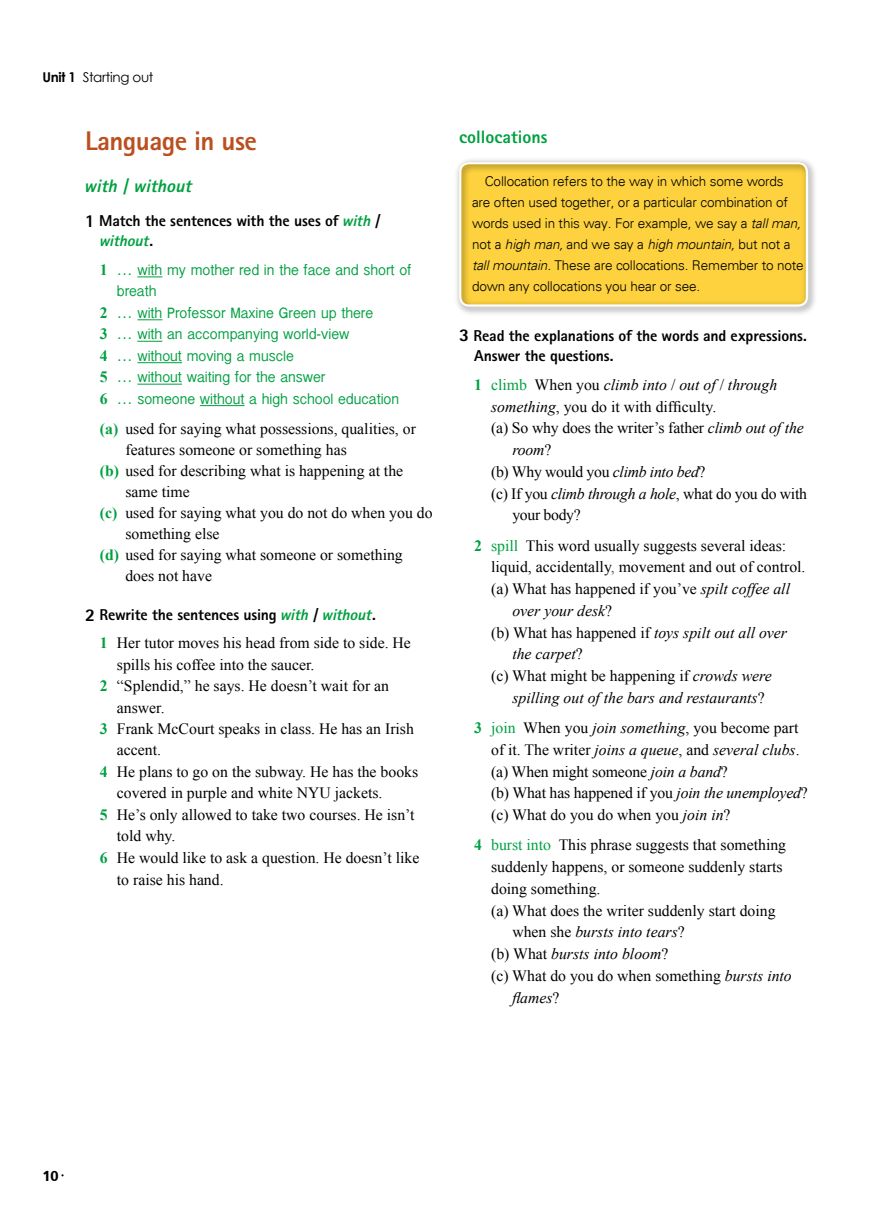
<style>
.page{position:relative;width:893px;height:1212px;background:#fff}
.page>*{position:absolute;margin:0;border:0;box-sizing:border-box;transform-origin:0 0}
.t1{font:800 27px "Rotis Sans Serif";letter-spacing:-.02em;color:#ba501f}
.t2{font:italic 800 18px "Rotis Sans Serif";color:#00a040}
.t3{font:800 18px "Rotis Sans Serif";color:#00a040}
.t4{font:15.75px/21.8px "Times New Roman";color:#000}
.t5{font:15.75px "Inai Mathi";color:#00a040}
.t6{font:italic 15.75px "Times New Roman";color:#000}
.t7{font:800 15.75px/19.8px "Rotis Sans Serif";letter-spacing:-.01em;color:#000}
.t8{font:15.75px "Times New Roman";letter-spacing:-.02em;color:#000}
.t9{font:300 13.5px/21px "Univers";letter-spacing:-.01em;color:#000}
.t10{font:13.5px "Century Gothic";letter-spacing:-.025em;color:#000}
.t11{font:13.5px "Charcoal CY";color:#000}
.s1{font-weight:700}
.s2{font-style:normal}
.s3{font-size:18px}
.s4{font-style:italic;color:#00a040}
.s5{font-family:"Times New Roman";font-weight:700}
.s6{font-family:"Times"}
.s7{font-weight:700;color:#00a040}
.s8{font-style:italic}
.s9{font-weight:700;font-style:normal;color:#00a040}
.s10{font-style:normal;color:#00a040}
.s11{color:#00a040}
.s12{color:#4c4948}
</style>
<div class="page">
<div style="left:453px;top:156px;width:366px;height:160px;background:#000;opacity:.75"></div>
<div style="left:459px;top:162px;width:349px;height:144px;border:2px solid #fff;border-radius:9px"></div>
<svg style="left:137px;top:277px;width:25px;height:1px"></svg>
<svg style="left:137px;top:319px;width:25px;height:1px"></svg>
<svg style="left:137px;top:341px;width:25px;height:1px"></svg>
<hr style="left:137px;top:362px;width:45px;height:1px;background:#00a040">
<hr style="left:137px;top:384px;width:45px;height:1px;background:#00a040">
<hr style="left:200px;top:405px;width:44px;height:1px;background:#00a040">
<p class="t10" style="left:43px;top:68px;width:112px"><span class="s1">Unit 1</span> Starting out</p>
<h1 class="t1" style="left:85px;top:124px;width:173px">Language in use</h1>
<p class="t2" style="left:84px;top:175px;width:114px">with <span class="s2">/</span> without</p>
<p class="t7" style="left:99px;top:210px;width:283px;text-indent:-14px"><span class="s3">1</span> Match the sentences with the uses of <span class="s4">with</span> / <span class="s4">without</span>.</p>
<p class="t5" style="left:100px;top:261px;width:313px"><span class="s5">1</span> <span class="s6">…</span> with my mother red in the face and short of</p>
<p class="t5" style="left:117px;top:283px;width:41px">breath</p>
<p class="t5" style="left:100px;top:304px;width:275px"><span class="s5">2</span> <span class="s6">…</span> with Professor Maxine Green up there</p>
<p class="t5" style="left:100px;top:326px;width:251px"><span class="s5">3</span> <span class="s6">…</span> with an accompanying world-view</p>
<p class="t5" style="left:100px;top:347px;width:195px"><span class="s5">4</span> <span class="s6">…</span> without moving a muscle</p>
<p class="t5" style="left:100px;top:369px;width:227px"><span class="s5">5</span> <span class="s6">…</span> without waiting for the answer</p>
<p class="t5" style="left:100px;top:390px;width:301px"><span class="s5">6</span> <span class="s6">…</span> someone without a high school education</p>
<p class="t4" style="left:100px;top:417px;width:317px"><span class="s7">(a)</span> used for saying what possessions, qualities, or</p>
<p class="t4" style="left:125px;top:438px;width:223px">features someone or something has</p>
<p class="t4" style="left:100px;top:459px;width:305px"><span class="s7">(b)</span> used for describing what is happening at the</p>
<p class="t4" style="left:125px;top:480px;width:66px">same time</p>
<p class="t4" style="left:100px;top:501px;width:334px"><span class="s7">(c)</span> used for saying what you do not do when you do</p>
<p class="t4" style="left:125px;top:522px;width:96px">something else</p>
<p class="t4" style="left:100px;top:543px;width:304px"><span class="s7">(d)</span> used for saying what someone or something</p>
<p class="t4" style="left:125px;top:564px;width:88px">does not have</p>
<p class="t7" style="left:85px;top:604px;width:293px"><span class="s3">2</span> Rewrite the sentences using <span class="s4">with</span> / <span class="s4">without</span>.</p>
<p class="t4" style="left:100px;top:632px;width:312px"><span class="s7">1</span> Her tutor moves his head from side to side. He</p>
<p class="t4" style="left:117px;top:653px;width:199px">spills his coffee into the saucer.</p>
<p class="t4" style="left:100px;top:675px;width:291px"><span class="s7">2</span> “Splendid,” he says. He doesn’t wait for an</p>
<p class="t4" style="left:117px;top:696px;width:49px">answer.</p>
<p class="t4" style="left:100px;top:718px;width:316px"><span class="s7">3</span> Frank McCourt speaks in class. He has an Irish</p>
<p class="t4" style="left:117px;top:739px;width:46px">accent.</p>
<p class="t4" style="left:100px;top:760px;width:320px"><span class="s7">4</span> He plans to go on the subway. He has the books</p>
<p class="t4" style="left:117px;top:782px;width:267px">covered in purple and white NYU jackets.</p>
<p class="t4" style="left:100px;top:803px;width:316px"><span class="s7">5</span> He’s only allowed to take two courses. He isn’t</p>
<p class="t4" style="left:117px;top:825px;width:60px">told why.</p>
<p class="t4" style="left:100px;top:846px;width:321px"><span class="s7">6</span> He would like to ask a question. He doesn’t like</p>
<p class="t4" style="left:117px;top:869px;width:108px">to raise his hand.</p>
<p class="t3" style="left:459px;top:125px;width:90px">collocations</p>
<p class="t9" style="left:472px;top:171px;width:333px;text-indent:13px">Collocation refers to the way in which some words are often used together, or a particular combination of words used in this way. For example, we say a <span class="s8">tall man, </span>not a <span class="s8">high man,</span> and we say a <span class="s8">high mountain,</span> but not a <span class="s8">tall mountain.</span> These are collocations. Remember to note down any collocations you hear or see.</p>
<p class="t7" style="left:474px;top:325px;width:334px;text-indent:-15px"><span class="s3">3</span> Read the explanations of the words and expressions.<br>Answer the questions.</p>
<p class="t6" style="left:474px;top:375px;width:305px"><span class="s9">1</span> <span class="s10">climb</span> <span class="s2">When you</span> climb into <span class="s2">/</span> out of <span class="s2">/</span> through</p>
<p class="t4" style="left:491px;top:395px;width:227px"><span class="s8">something</span>, you do it with difficulty.</p>
<p class="t4" style="left:491px;top:417px;width:314px">(a) So why does the writer’s father <span class="s8">climb out of the</span></p>
<p class="t6" style="left:512px;top:441px;width:41px">room<span class="s2">?</span></p>
<p class="t8" style="left:491px;top:462px;width:216px">(b) Why would you <span class="s8">climb into bed</span>?</p>
<p class="t8" style="left:491px;top:484px;width:317px">(c) If you <span class="s8">climb through a hole</span>, what do you do with</p>
<p class="t8" style="left:512px;top:506px;width:70px">your body?</p>
<p class="t4" style="left:474px;top:534px;width:314px"><span class="s7">2</span> <span class="s11">spill</span> This word usually suggests several ideas:</p>
<p class="t4" style="left:491px;top:556px;width:316px">liquid, accidentally<span class="s12">,</span> movement and out of control.</p>
<p class="t4" style="left:491px;top:578px;width:300px">(a) What has happened if you’ve <span class="s8">spilt coffee all</span></p>
<p class="t6" style="left:512px;top:601px;width:101px">over your desk<span class="s2">?</span></p>
<p class="t4" style="left:491px;top:621px;width:297px">(b) What has happened if <span class="s8">toys spilt out all over</span></p>
<p class="t6" style="left:512px;top:645px;width:72px">the carpet<span class="s2">?</span></p>
<p class="t4" style="left:491px;top:665px;width:282px">(c) What might be happening if <span class="s8">crowds were</span></p>
<p class="t6" style="left:512px;top:688px;width:254px">spilling out of the bars and restaurants<span class="s2">?</span></p>
<p class="t4" style="left:491px;top:717px;width:318px;text-indent:-17px"><span class="s7">3</span> <span class="s11">join</span> When you <span class="s8">join something</span>, you become part of it. The writer <span class="s8">joins a queue</span>, and <span class="s8">several clubs</span>. (a) When might someone <span class="s8">join a band</span>?<br>(b) What has happened if you <span class="s8">join the unemployed</span>? (c) What do you do when you <span class="s8">join in</span>?</p>
<p class="t4" style="left:474px;top:834px;width:314px"><span class="s7">4</span> <span class="s11">burst into</span> This phrase suggests that something</p>
<p class="t4" style="left:491px;top:856px;width:293px">suddenly happens, or someone suddenly starts</p>
<p class="t4" style="left:491px;top:877px;width:111px">doing something.</p>
<p class="t4" style="left:491px;top:899px;width:286px">(a) What does the writer suddenly start doing</p>
<p class="t6" style="left:512px;top:923px;width:174px"><span class="s2">when she</span> bursts into tears<span class="s2">?</span></p>
<p class="t6" style="left:491px;top:945px;width:179px"><span class="s2">(b) What</span> bursts into bloom<span class="s2">?</span></p>
<p class="t4" style="left:491px;top:964px;width:302px">(c) What do you do when something <span class="s8">bursts into</span></p>
<p class="t6" style="left:512px;top:988px;width:49px">flames<span class="s2">?</span></p>
<p class="t11" style="left:42px;top:1167px;width:18px">10</p>
</div>
